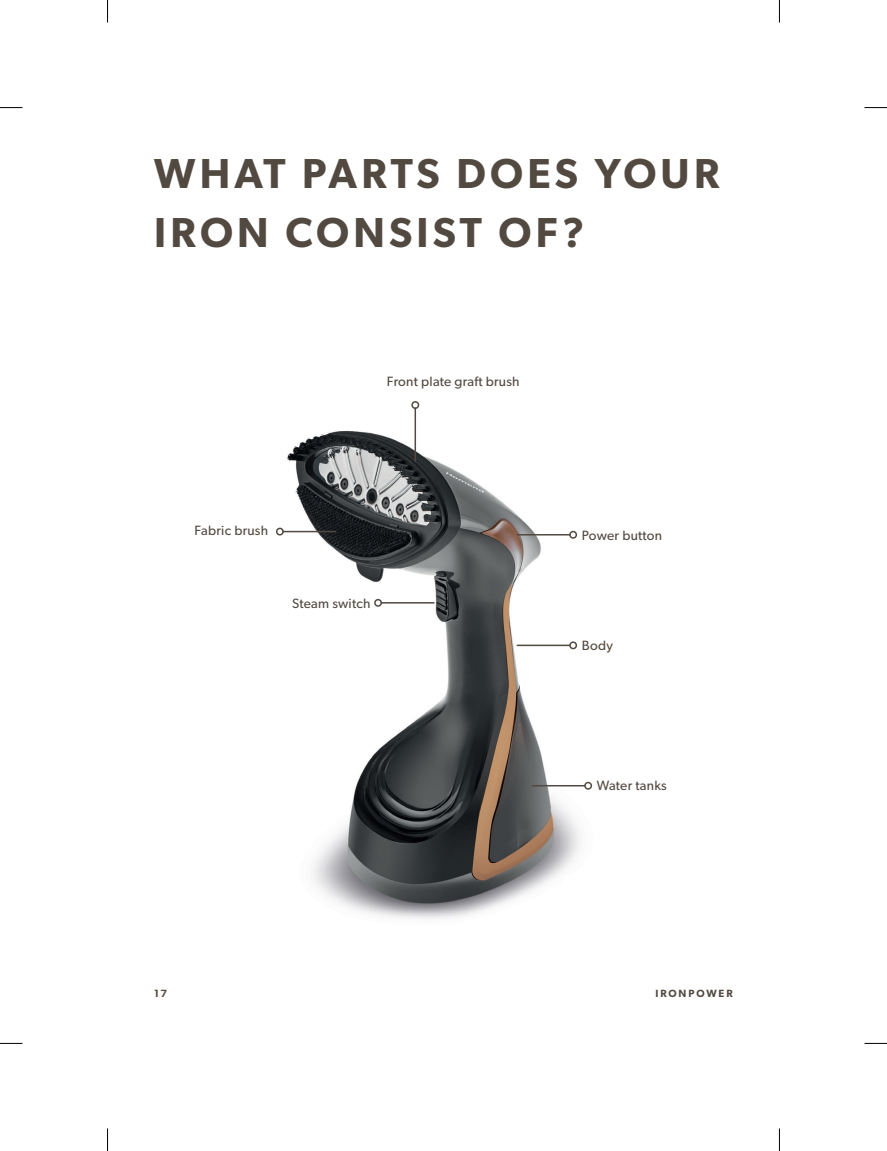
<style>
.page{position:relative;width:887px;height:1151px;background:#fff}
.page>*{position:absolute;margin:0;border:0;box-sizing:border-box;transform-origin:0 0}
.t1{font:600 42px/59.4px "Gibson";letter-spacing:.1em;color:#524941}
.t2{font:13.5px "Gibson";letter-spacing:.02em;color:#524940}
.t3{font:600 10.5px "Gibson";letter-spacing:.18em;color:#524941}
</style>
<div class="page">
<img style="left:286px;top:430px;width:307px;height:489px">
<div style="left:411px;top:401px;width:8px;height:8px;border:2px solid #524941;border-radius:50%"></div>
<hr style="left:415px;top:408px;width:1px;height:53px;background:#524941">
<div style="left:374px;top:599px;width:8px;height:8px;border:2px solid #524941;border-radius:50%"></div>
<hr style="left:381px;top:602px;width:53px;height:1px;background:#524941">
<div style="left:276px;top:527px;width:8px;height:8px;border:2px solid #524941;border-radius:50%"></div>
<hr style="left:283px;top:531px;width:53px;height:1px;background:#524941">
<div style="left:584px;top:781px;width:8px;height:8px;border:2px solid #524941;border-radius:50%"></div>
<hr style="left:532px;top:785px;width:53px;height:1px;background:#524941">
<div style="left:569px;top:641px;width:8px;height:8px;border:2px solid #524941;border-radius:50%"></div>
<hr style="left:517px;top:644px;width:53px;height:2px;background:#524941">
<div style="left:569px;top:531px;width:8px;height:7px;border:2px solid #524941;border-radius:50%"></div>
<hr style="left:517px;top:534px;width:53px;height:1px;background:#524941">
<svg style="left:0;top:107px;width:22px;height:1px"></svg>
<svg style="left:864px;top:107px;width:23px;height:1px"></svg>
<svg style="left:0;top:1043px;width:22px;height:1px"></svg>
<svg style="left:864px;top:1043px;width:23px;height:1px"></svg>
<svg style="left:107px;top:0;width:1px;height:23px"></svg>
<svg style="left:107px;top:1128px;width:1px;height:23px"></svg>
<svg style="left:779px;top:0;width:1px;height:23px"></svg>
<svg style="left:779px;top:1128px;width:1px;height:23px"></svg>
<h1 class="t1" style="left:154px;top:143px;width:566px">WHAT PARTS DOES YOUR<br>IRON CONSIST OF?</h1>
<p class="t2" style="left:387px;top:373px;width:134px">Front plate graft brush</p>
<p class="t2" style="left:195px;top:522px;width:75px">Fabric brush</p>
<p class="t2" style="left:292px;top:595px;width:80px">Steam switch</p>
<p class="t2" style="left:582px;top:527px;width:82px">Power button</p>
<p class="t2" style="left:582px;top:637px;width:32px">Body</p>
<p class="t2" style="left:597px;top:777px;width:71px">Water tanks</p>
<p class="t3" style="left:154px;top:986px;width:14px">17</p>
<p class="t3" style="left:655px;top:986px;width:79px">IRONPOWER</p>
</div>
